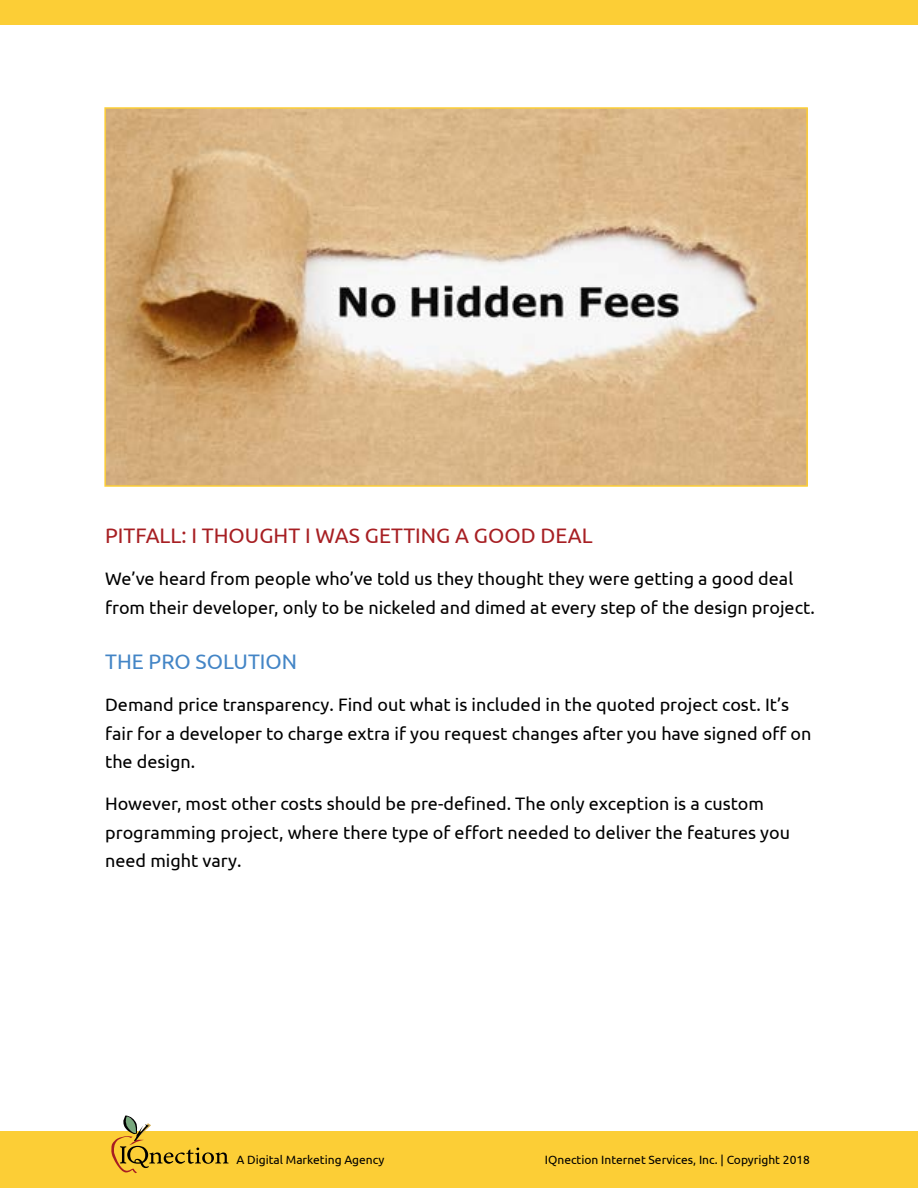
<style>
.page{position:relative;width:918px;height:1188px;background:#fff}
.page>*{position:absolute;margin:0;border:0;box-sizing:border-box;transform-origin:0 0}
.t1{font:21px "Ubuntu";color:#a71f23}
.t2{font:21px "Ubuntu";color:#4385c6}
.t3{font:18px/28.5px "Ubuntu";color:#000}
.t4{font:12px "Ubuntu";color:#000}
.t5{font:300 10.95px "Ubuntu";color:#000}
</style>
<div class="page">
<div style="left:0;top:1131px;width:918px;height:57px;background:#fcce36"></div>
<svg style="left:111px;top:1115px;width:118px;height:58px"></svg>
<div style="left:0;top:0;width:918px;height:25px;background:#fcce36"></div>
<img style="left:107px;top:110px;width:698px;height:374px">
<div style="left:104px;top:107px;width:704px;height:380px;border:2px solid #fcce36"></div>
<p class="t1" style="left:105px;top:523px;width:489px">PITFALL: I THOUGHT I WAS GETTING A GOOD DEAL</p>
<p class="t3" style="left:105px;top:564px;width:711px">We’ve heard from people who’ve told us they thought they were getting a good deal from their developer, only to be nickeled and dimed at every step of the design project.</p>
<p class="t2" style="left:105px;top:649px;width:194px">THE PRO SOLUTION</p>
<p class="t3" style="left:105px;top:690px;width:708px">Demand price transparency. Find out what is included in the quoted project cost. It’s fair for a developer to charge extra if you request changes after you have signed off on the design.</p>
<p class="t3" style="left:105px;top:789px;width:687px">However, most other costs should be pre-defined. The only exception is a custom programming project, where there type of effort needed to deliver the features you need might vary.</p>
<p class="t4" style="left:237px;top:1153px;width:149px">A Digital Marketing Agency</p>
<p class="t4" style="left:545px;top:1153px;width:267px">IQnection Internet Services, Inc. | Copyright 2018</p>
<p class="t5" style="left:234px;top:1153px;width:133px">A Digital Marketing Agency</p>
</div>
